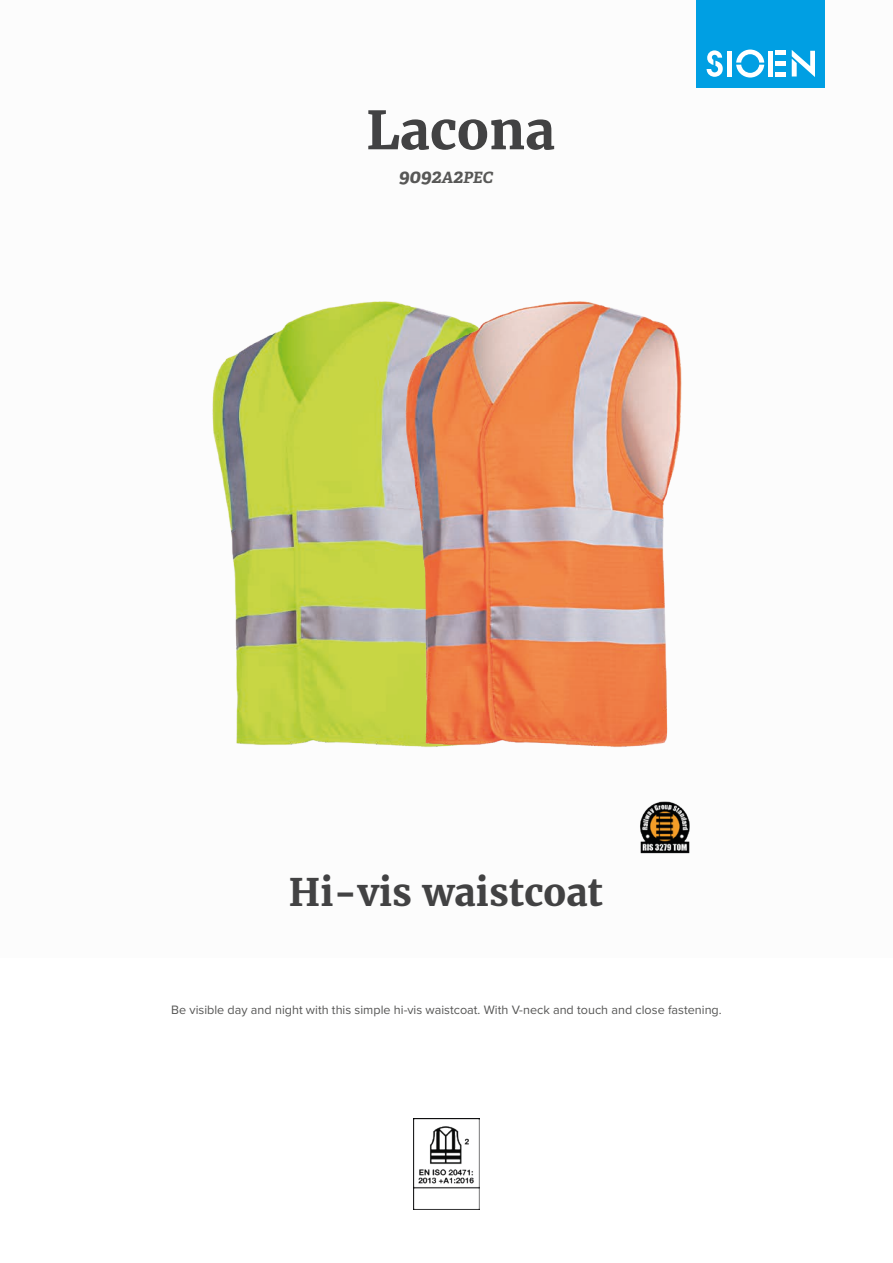
<style>
.page{position:relative;width:893px;height:1263px;background:#fff}
.page>*{position:absolute;margin:0;border:0;box-sizing:border-box;transform-origin:0 0}
.t1{font:700 52.5px "Merriweather";color:#424243}
.t2{font:700 37.5px "Merriweather";color:#424243}
.t3{font:italic 700 19.5px "Adelle";color:#575756}
.t4{font:12.6px "Proxima Nova";color:#575756}
.s1{font-size:15.6px}
</style>
<div class="page">
<div style="left:697px;top:0;width:128px;height:88px;background:#009fe3"></div>
<svg style="left:707px;top:50px;width:16px;height:27px"></svg>
<svg style="left:736px;top:50px;width:28px;height:28px"></svg>
<div style="left:727px;top:51px;width:5px;height:26px;background:#fff"></div>
<div style="left:768px;top:51px;width:5px;height:26px;background:#fff"></div>
<div style="left:775px;top:72px;width:11px;height:5px;background:#fff"></div>
<div style="left:775px;top:61px;width:11px;height:5px;background:#fff"></div>
<hr style="left:775px;top:51px;width:11px;height:4px;background:#fff">
<svg style="left:792px;top:50px;width:23px;height:27px"></svg>
<img style="left:413px;top:1118px;width:67px;height:92px">
<img style="left:212px;top:318px;width:86px;height:427px">
<img style="left:298px;top:301px;width:392px;height:553px">
<h1 class="t1" style="left:366px;top:95px;width:190px">Lacona</h1>
<h3 class="t3" style="left:399px;top:164px;width:96px">9092<span class="s1">A</span>2<span class="s1">PEC</span></h3>
<h2 class="t2" style="left:289px;top:867px;width:315px">Hi-vis waistcoat</h2>
<p class="t4" style="left:171px;top:1000px;width:552px">Be visible day and night with this simple hi-vis waistcoat. With V-neck and touch and close fastening.</p>
</div>
